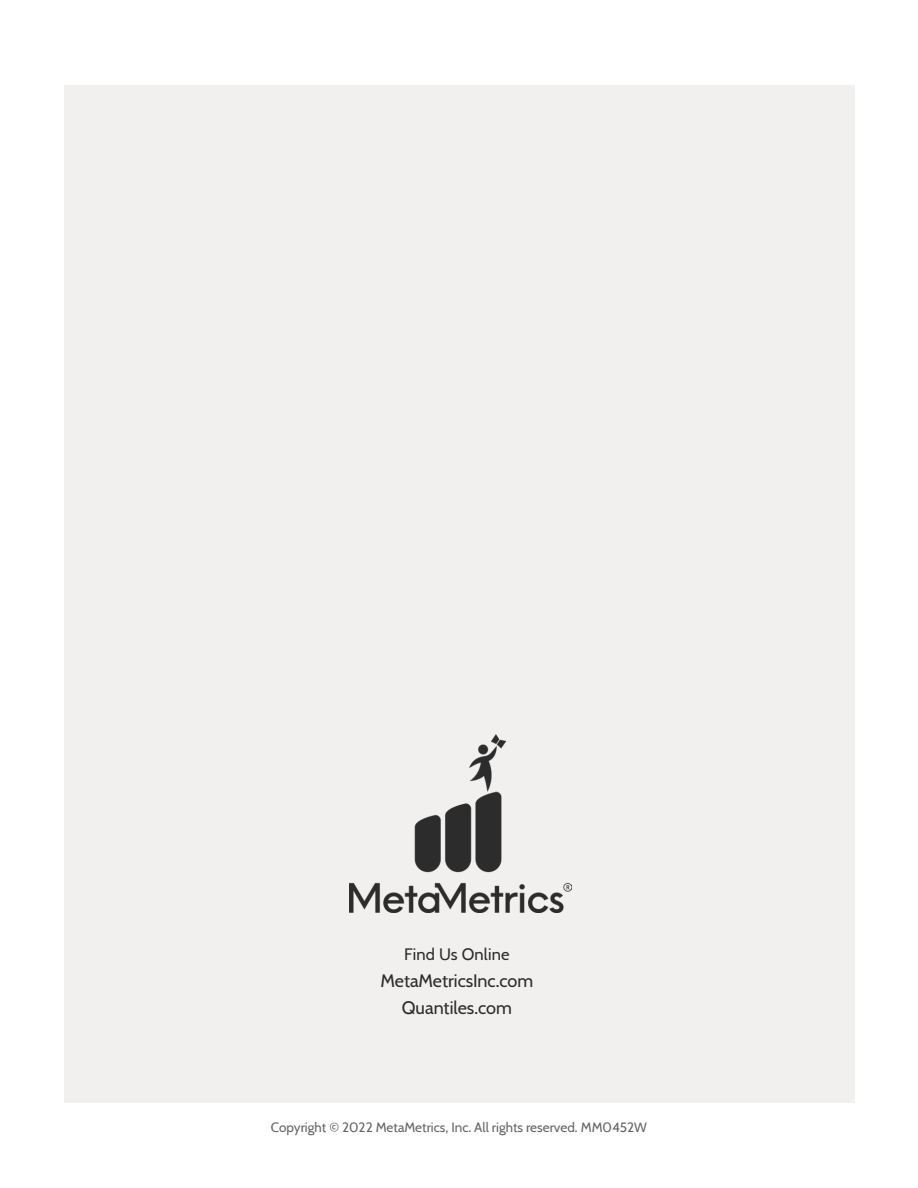
<style>
.page{position:relative;width:918px;height:1188px;background:#fff}
.page>*{position:absolute;margin:0;border:0;box-sizing:border-box;transform-origin:0 0}
.t1{font:18px/27px "Cabin";color:#2c2c2c;text-align:center}
.t2{font:16.5px "Cabin";letter-spacing:.01em;color:#2c2c2c}
.t3{font:13.5px "Cabin";color:#656565}
</style>
<div class="page">
<div style="left:64px;top:85px;width:790px;height:1018px;background:#f2f0ee"></div>
<img style="left:350px;top:735px;width:221px;height:178px">
<p class="t2" style="left:404px;top:941px;width:107px">Find Us Online</p>
<h1 class="t1" style="left:380px;top:966px;width:154px">MetaMetricsInc.com<br>Quantiles.com</h1>
<p class="t3" style="left:271px;top:1117px;width:378px">Copyright © 2022 MetaMetrics, Inc. All rights reserved. MM0452W</p>
</div>
